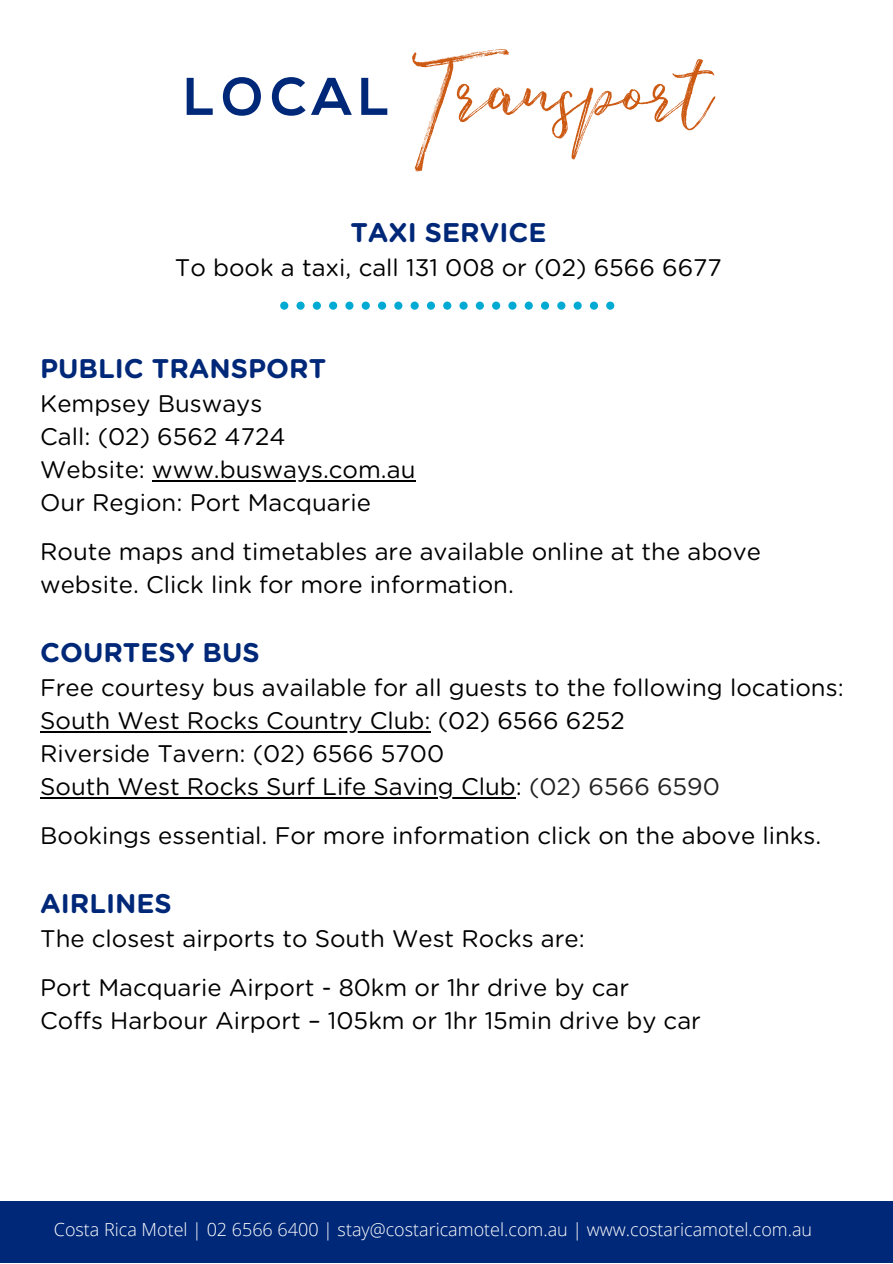
<style>
.page{position:relative;width:893px;height:1264px;background:#fff}
.page>*{position:absolute;margin:0;border:0;box-sizing:border-box;transform-origin:0 0}
.t1{font:104.7px "Experiment Brush Script";color:#cd5a13}
.t2{font:700 52.95px "Nexa";letter-spacing:.13em;color:#002878}
.t3{font:700 27px "Gotham Rounded";color:#002878}
.t4{font:24px/33px "Gotham Rounded";color:#000}
.t5{font:300 18px "Open Sans";color:#fff}
.s1{color:#222}
</style>
<div class="page">
<div style="left:0;top:1200px;width:892px;height:62px;background:#002878"></div>
<hr style="left:152px;top:480px;width:263px;height:2px;background:#000">
<hr style="left:40px;top:731px;width:390px;height:2px;background:#000">
<hr style="left:40px;top:796px;width:475px;height:2px;background:#000">
<svg style="left:280px;top:301px;width:334px;height:9px"></svg>
<p class="t2" style="left:184px;top:75px;width:207px">LOCAL</p>
<p class="t1" style="left:412px;top:12px;width:302px">Transport</p>
<p class="t3" style="left:350px;top:220px;width:197px">TAXI SERVICE</p>
<p class="t4" style="left:175px;top:252px;width:548px">To book a taxi, call 131 008 or (02) 6566 6677</p>
<p class="t3" style="left:40px;top:356px;width:287px">PUBLIC TRANSPORT</p>
<p class="t4" style="left:40px;top:388px;width:223px">Kempsey Busways</p>
<p class="t4" style="left:40px;top:421px;width:247px">Call: (02) 6562 4724</p>
<p class="t4" style="left:40px;top:454px;width:377px">Website: www.busways.com.au</p>
<p class="t4" style="left:40px;top:487px;width:332px">Our Region: Port Macquarie</p>
<p class="t4" style="left:40px;top:536px;width:722px">Route maps and timetables are available online at the above website. Click link for more information.</p>
<p class="t3" style="left:40px;top:640px;width:221px">COURTESY BUS</p>
<p class="t4" style="left:40px;top:672px;width:805px">Free courtesy bus available for all guests to the following locations:</p>
<p class="t4" style="left:40px;top:705px;width:586px">South West Rocks Country Club: (02) 6566 6252</p>
<p class="t4" style="left:40px;top:738px;width:405px">Riverside Tavern: (02) 6566 5700</p>
<p class="t4" style="left:40px;top:771px;width:681px">South West Rocks Surf Life Saving Club: <span class="s1">(02) 6566 6590</span></p>
<p class="t4" style="left:40px;top:820px;width:782px">Bookings essential. For more information click on the above links.</p>
<p class="t3" style="left:40px;top:891px;width:133px">AIRLINES</p>
<p class="t4" style="left:40px;top:923px;width:546px">The closest airports to South West Rocks are:</p>
<p class="t4" style="left:40px;top:972px;width:590px">Port Macquarie Airport - 80km or 1hr drive by car</p>
<p class="t4" style="left:40px;top:1005px;width:662px">Coffs Harbour Airport – 105km or 1hr 15min drive by car</p>
<p class="t5" style="left:54px;top:1216px;width:759px">Costa Rica Motel | 02 6566 6400 | stay@costaricamotel.com.au | www.costaricamotel.com.au</p>
</div>
